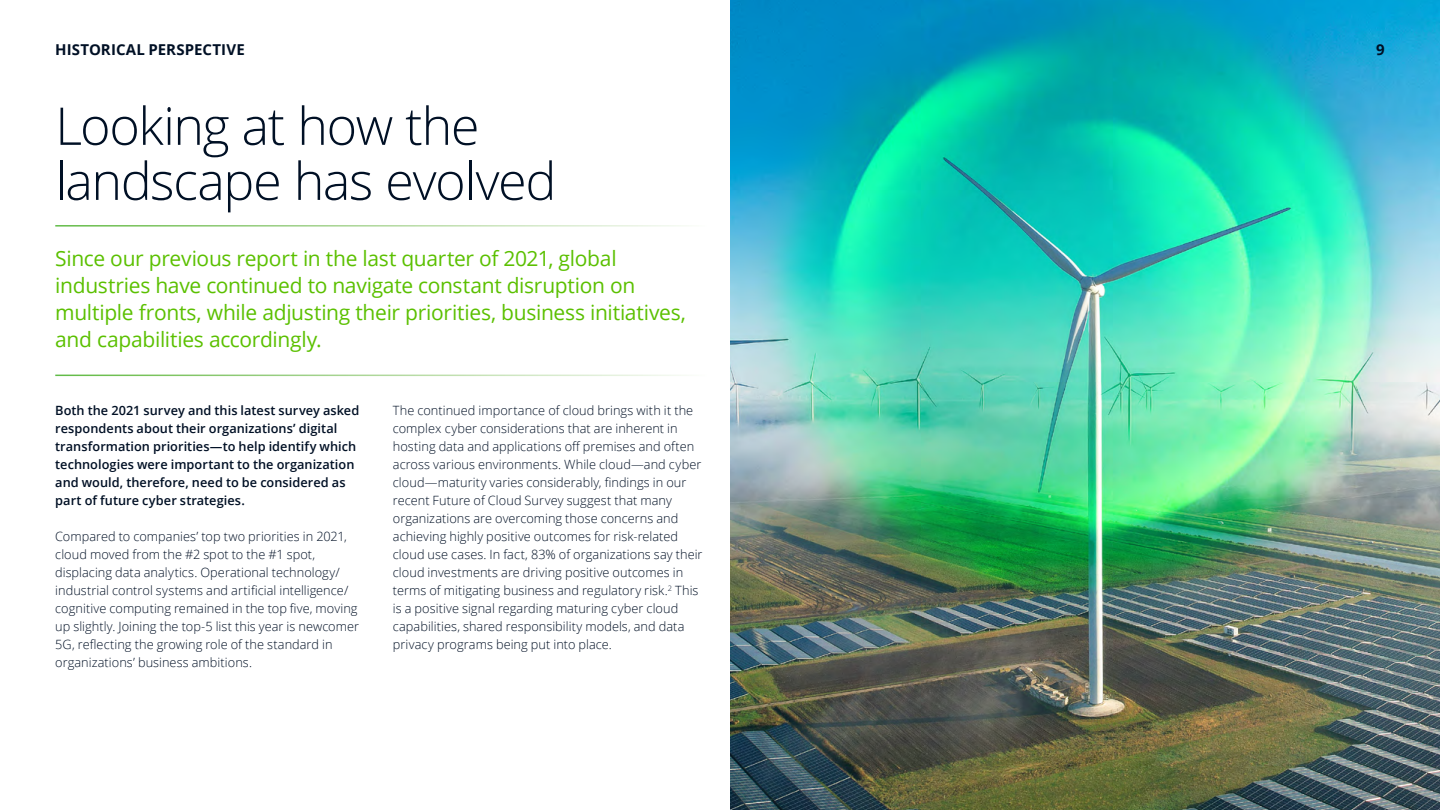
<style>
.page{position:relative;width:1440px;height:810px;background:#fff}
.page>*{position:absolute;margin:0;border:0;box-sizing:border-box;transform-origin:0 0}
.t1{font:300 52.05px/55.1px "Open Sans";letter-spacing:-.025em;color:#001025}
.t2{font:21px/27px "Open Sans";letter-spacing:-.015em;color:#5bc000}
.t3{font:700 15px "Open Sans";letter-spacing:.005em;color:#001025}
.t4{font:300 12.75px/18px "Open Sans";letter-spacing:.005em;color:#001025}
.t5{font:600 12.75px/18px "Open Sans";letter-spacing:.005em;color:#001025}
</style>
<div class="page">
<img style="left:731px;top:0;width:709px;height:810px">
<p class="t3" style="left:55px;top:39px;width:191px">HISTORICAL PERSPECTIVE</p>
<p class="t3" style="left:1376px;top:39px;width:10px">9</p>
<h1 class="t1" style="left:55px;top:97px;width:503px">Looking at how the landscape has evolved</h1>
<h2 class="t2" style="left:55px;top:244px;width:632px">Since our previous report in the last quarter of 2021, global industries have continued to navigate constant disruption on multiple fronts, while adjusting their priorities, business initiatives, and capabilities accordingly.</h2>
<p class="t5" style="left:55px;top:401px;width:306px">Both the 2021 survey and this latest survey asked respondents about their organizations’ digital transformation priorities—to help identify which technologies were important to the organization and would, therefore, need to be considered as part of future cyber strategies.</p>
<p class="t4" style="left:55px;top:527px;width:305px">Compared to companies’ top two priorities in 2021, cloud moved from the #2 spot to the #1 spot, displacing data analytics. Operational technology/ industrial control systems and artificial intelligence/ cognitive computing remained in the top five, moving up slightly. Joining the top-5 list this year is newcomer 5G, reflecting the growing role of the standard in organizations’ business ambitions.</p>
<p class="t4" style="left:393px;top:401px;width:311px">The continued importance of cloud brings with it the complex cyber considerations that are inherent in hosting data and applications off premises and often across various environments. While cloud—and cyber cloud—maturity varies considerably, findings in our recent Future of Cloud Survey suggest that many organizations are overcoming those concerns and achieving highly positive outcomes for risk-related cloud use cases. In fact, 83% of organizations say their cloud investments are driving positive outcomes in terms of mitigating business and regulatory risk.<sup>2</sup> This is a positive signal regarding maturing cyber cloud capabilities, shared responsibility models, and data privacy programs being put into place.</p>
</div>
